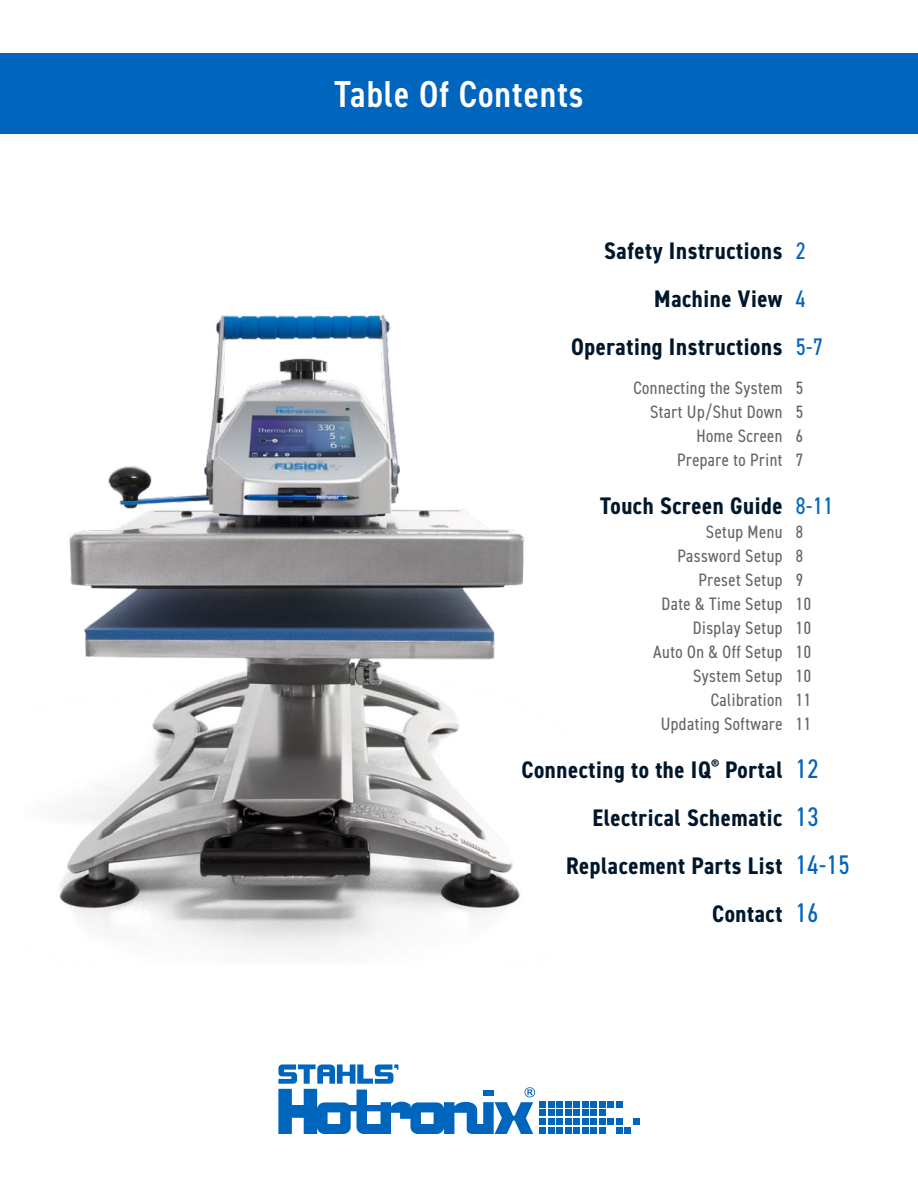
<style>
.page{position:relative;width:918px;height:1188px;background:#fff}
.page>*{position:absolute;margin:0;border:0;box-sizing:border-box;transform-origin:0 0}
.t1{font:600 condensed 37.5px "DIN2014";letter-spacing:.025em;color:#fff}
.t2{font:condensed 27px/48px "DIN2014";letter-spacing:.025em;color:#0065bd}
.t3{font:700 condensed 24px/48px "DIN2014";letter-spacing:.025em;color:#00172b;text-align:right}
.t4{font:condensed 24px/48px "DIN2014";color:#0065bd}
.t5{font:condensed 18px/24px "DIN2014";letter-spacing:.025em;color:#666;text-align:right}
</style>
<div class="page">
<img style="left:59px;top:315px;width:466px;height:635px">
<div style="left:0;top:54px;width:918px;height:80px;background:#0065bd"></div>
<svg style="left:278px;top:1064px;width:268px;height:70px"></svg>
<div style="left:540px;top:1118px;width:6px;height:7px;background:#0065bd"></div>
<div style="left:540px;top:1127px;width:6px;height:7px;background:#0065bd"></div>
<div style="left:548px;top:1101px;width:7px;height:7px;background:#0065bd"></div>
<div style="left:548px;top:1110px;width:7px;height:6px;background:#0065bd"></div>
<div style="left:548px;top:1118px;width:7px;height:7px;background:#0065bd"></div>
<div style="left:548px;top:1127px;width:7px;height:7px;background:#0065bd"></div>
<div style="left:557px;top:1101px;width:6px;height:7px;background:#0065bd"></div>
<svg style="left:557px;top:1110px;width:6px;height:6px"></svg>
<div style="left:557px;top:1118px;width:6px;height:7px;background:#0065bd"></div>
<div style="left:557px;top:1127px;width:6px;height:7px;background:#0065bd"></div>
<div style="left:565px;top:1101px;width:7px;height:7px;background:#0065bd"></div>
<div style="left:565px;top:1110px;width:7px;height:6px;background:#0065bd"></div>
<div style="left:565px;top:1118px;width:7px;height:7px;background:#0065bd"></div>
<div style="left:565px;top:1127px;width:7px;height:7px;background:#0065bd"></div>
<div style="left:574px;top:1101px;width:6px;height:7px;background:#0065bd"></div>
<svg style="left:574px;top:1110px;width:6px;height:6px"></svg>
<div style="left:574px;top:1118px;width:6px;height:7px;background:#0065bd"></div>
<div style="left:574px;top:1127px;width:6px;height:7px;background:#0065bd"></div>
<div style="left:582px;top:1101px;width:7px;height:7px;background:#0065bd"></div>
<div style="left:582px;top:1110px;width:7px;height:6px;background:#0065bd"></div>
<div style="left:582px;top:1118px;width:7px;height:7px;background:#0065bd"></div>
<div style="left:582px;top:1127px;width:7px;height:7px;background:#0065bd"></div>
<div style="left:590px;top:1101px;width:7px;height:7px;background:#0065bd"></div>
<div style="left:590px;top:1110px;width:7px;height:6px;background:#0065bd"></div>
<div style="left:590px;top:1118px;width:7px;height:7px;background:#0065bd"></div>
<div style="left:590px;top:1127px;width:7px;height:7px;background:#0065bd"></div>
<div style="left:599px;top:1101px;width:7px;height:7px;background:#0065bd"></div>
<div style="left:599px;top:1110px;width:7px;height:6px;background:#0065bd"></div>
<div style="left:599px;top:1118px;width:7px;height:7px;background:#0065bd"></div>
<div style="left:599px;top:1127px;width:7px;height:7px;background:#0065bd"></div>
<div style="left:607px;top:1101px;width:7px;height:7px;background:#0065bd"></div>
<div style="left:607px;top:1118px;width:7px;height:7px;background:#0065bd"></div>
<div style="left:616px;top:1101px;width:7px;height:7px;background:#0065bd"></div>
<div style="left:616px;top:1118px;width:7px;height:7px;background:#0065bd"></div>
<div style="left:616px;top:1127px;width:7px;height:7px;background:#0065bd"></div>
<div style="left:624px;top:1127px;width:7px;height:7px;background:#0065bd"></div>
<div style="left:633px;top:1118px;width:7px;height:7px;background:#0065bd"></div>
<h1 class="t1" style="left:334px;top:69px;width:251px">Table Of Contents</h1>
<h3 class="t3" style="left:571px;top:226px;width:213px">Safety Instructions<br>Machine View<br>Operating Instructions</h3>
<p class="t5" style="left:633px;top:375px;width:151px">Connecting the System<br>Start Up/Shut Down<br>Home Screen<br>Prepare to Print</p>
<h3 class="t3" style="left:600px;top:481px;width:184px">Touch Screen Guide</h3>
<p class="t5" style="left:653px;top:519px;width:131px">Setup Menu<br>Password Setup<br>Preset Setup<br>Date &amp; Time Setup<br>Display Setup<br>Auto On &amp; Off Setup<br>System Setup<br>Calibration<br>Updating Software</p>
<h3 class="t3" style="left:521px;top:745px;width:263px">Connecting to the IQ<sup>®</sup> Portal<br>Electrical Schematic<br>Replacement Parts List<br>Contact</h3>
<h3 class="t4" style="left:796px;top:226px;width:28px">2<br>4<br>5-7</h3>
<p class="t5" style="left:796px;top:375px;width:9px;text-align:justify">5<br>5<br>6<br>7</p>
<h3 class="t4" style="left:796px;top:481px;width:39px">8-11</h3>
<p class="t5" style="left:796px;top:519px;width:17px;text-align:left">8<br>8<br>9<br>10<br>10<br>10<br>10<br>11<br>11</p>
<h2 class="t2" style="left:796px;top:744px;width:55px">12<br>13<br>14-15<br>16</h2>
</div>
